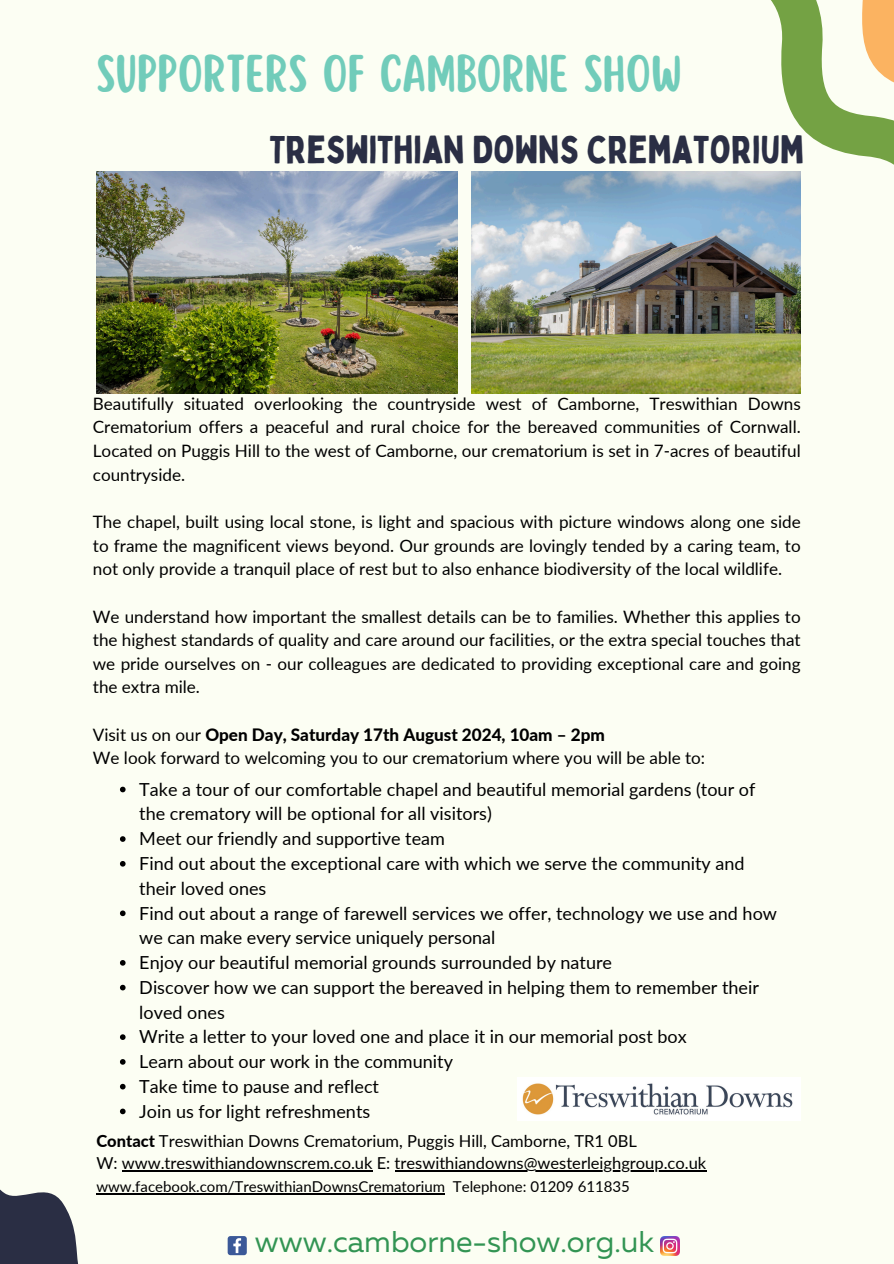
<style>
.page{position:relative;width:894px;height:1264px;background:#fff}
.page>*{position:absolute;margin:0;border:0;box-sizing:border-box;transform-origin:0 0}
.t1{font:46.5px "Scripter";color:#71ccba}
.t2{font:38.25px "Bobby Jones";color:#2a2e44}
.t3{font:30px "Muller";color:#329453}
.t4{font:18px/24.8px "Lato";color:#000}
.t5{font:17.1px/23.7px "Lato";color:#000;text-align:justify}
.t6{font:800 17.1px "Lato";color:#000}
.t7{font:16.5px "Lato";color:#000}
.t8{font:15px "Lato";color:#000}
.s1{font-weight:400}
.s2{font-weight:800}
</style>
<div class="page">
<div style="left:0;top:0;width:893px;height:1263px;background:#fcfef3"></div>
<svg style="left:675px;top:0;width:218px;height:374px"></svg>
<svg style="left:227px;top:1236px;width:20px;height:19px"></svg>
<img style="left:660px;top:1236px;width:19px;height:19px">
<img style="left:471px;top:172px;width:329px;height:222px">
<img style="left:96px;top:172px;width:361px;height:222px">
<img style="left:517px;top:1077px;width:283px;height:43px">
<svg style="left:120px;top:786px;width:5px;height:6px"></svg>
<svg style="left:120px;top:836px;width:5px;height:5px"></svg>
<svg style="left:120px;top:861px;width:5px;height:5px"></svg>
<svg style="left:120px;top:910px;width:5px;height:6px"></svg>
<svg style="left:120px;top:960px;width:5px;height:5px"></svg>
<svg style="left:120px;top:984px;width:5px;height:6px"></svg>
<svg style="left:120px;top:1034px;width:5px;height:5px"></svg>
<svg style="left:120px;top:1059px;width:5px;height:5px"></svg>
<svg style="left:120px;top:1083px;width:5px;height:6px"></svg>
<svg style="left:0;top:1108px;width:208px;height:155px"></svg>
<hr style="left:122px;top:1170px;width:250px;height:1px;background:#000">
<hr style="left:394px;top:1170px;width:312px;height:1px;background:#000">
<hr style="left:96px;top:1192px;width:349px;height:1px;background:#000">
<p class="t1" style="left:96px;top:50px;width:586px">SUPPORTERS OF CAMBORNE SHOW</p>
<p class="t2" style="left:269px;top:126px;width:536px">TRESWITHIAN DOWNS CREMATORIUM</p>
<p class="t5" style="left:93px;top:391px;width:709px">Beautifully situated overlooking the countryside west of Camborne, Treswithian Downs Crematorium offers a peaceful and rural choice for the bereaved communities of Cornwall.<br>Located on Puggis Hill to the west of Camborne, our crematorium is set in 7-acres of beautiful countryside.</p>
<p class="t5" style="left:93px;top:509px;width:709px">The chapel, built using local stone, is light and spacious with picture windows along one side to frame the magnificent views beyond. Our grounds are lovingly tended by a caring team, to not only provide a tranquil place of rest but to also enhance biodiversity of the local wildlife.</p>
<p class="t5" style="left:93px;top:604px;width:709px">We understand how important the smallest details can be to families. Whether this applies to the highest standards of quality and care around our facilities, or the extra special touches that we pride ourselves on - our colleagues are dedicated to providing exceptional care and going the extra mile.</p>
<p class="t6" style="left:93px;top:723px;width:513px"><span class="s1">Visit us on our</span> Open Day, Saturday 17th August 2024, 10am – 2pm</p>
<p class="t5" style="left:93px;top:745px;width:613px">We look forward to welcoming you to our crematorium where you will be able to:</p>
<p class="t4" style="left:139px;top:776px;width:617px">Take a tour of our comfortable chapel and beautiful memorial gardens (tour of the crematory will be optional for all visitors)</p>
<p class="t4" style="left:139px;top:825px;width:307px">Meet our friendly and supportive team</p>
<p class="t4" style="left:139px;top:850px;width:606px">Find out about the exceptional care with which we serve the community and their loved ones</p>
<p class="t4" style="left:139px;top:900px;width:639px">Find out about a range of farewell services we offer, technology we use and how we can make every service uniquely personal</p>
<p class="t4" style="left:139px;top:949px;width:474px">Enjoy our beautiful memorial grounds surrounded by nature</p>
<p class="t4" style="left:139px;top:974px;width:621px">Discover how we can support the bereaved in helping them to remember their loved ones</p>
<p class="t4" style="left:139px;top:1023px;width:549px">Write a letter to your loved one and place it in our memorial post box</p>
<p class="t4" style="left:139px;top:1048px;width:315px">Learn about our work in the community</p>
<p class="t4" style="left:139px;top:1073px;width:241px">Take time to pause and reflect</p>
<p class="t4" style="left:139px;top:1098px;width:232px">Join us for light refreshments</p>
<p class="t7" style="left:96px;top:1130px;width:542px"><span class="s2">Contact</span> Treswithian Downs Crematorium, Puggis Hill, Camborne, TR1 0BL</p>
<p class="t7" style="left:96px;top:1152px;width:611px">W: www.treswithiandownscrem.co.uk E: treswithiandowns@westerleighgroup.co.uk</p>
<p class="t8" style="left:96px;top:1176px;width:535px">www.facebook.com/TreswithianDownsCrematorium Telephone: 01209 611835</p>
<p class="t3" style="left:255px;top:1228px;width:400px">www.camborne-show.org.uk</p>
</div>
